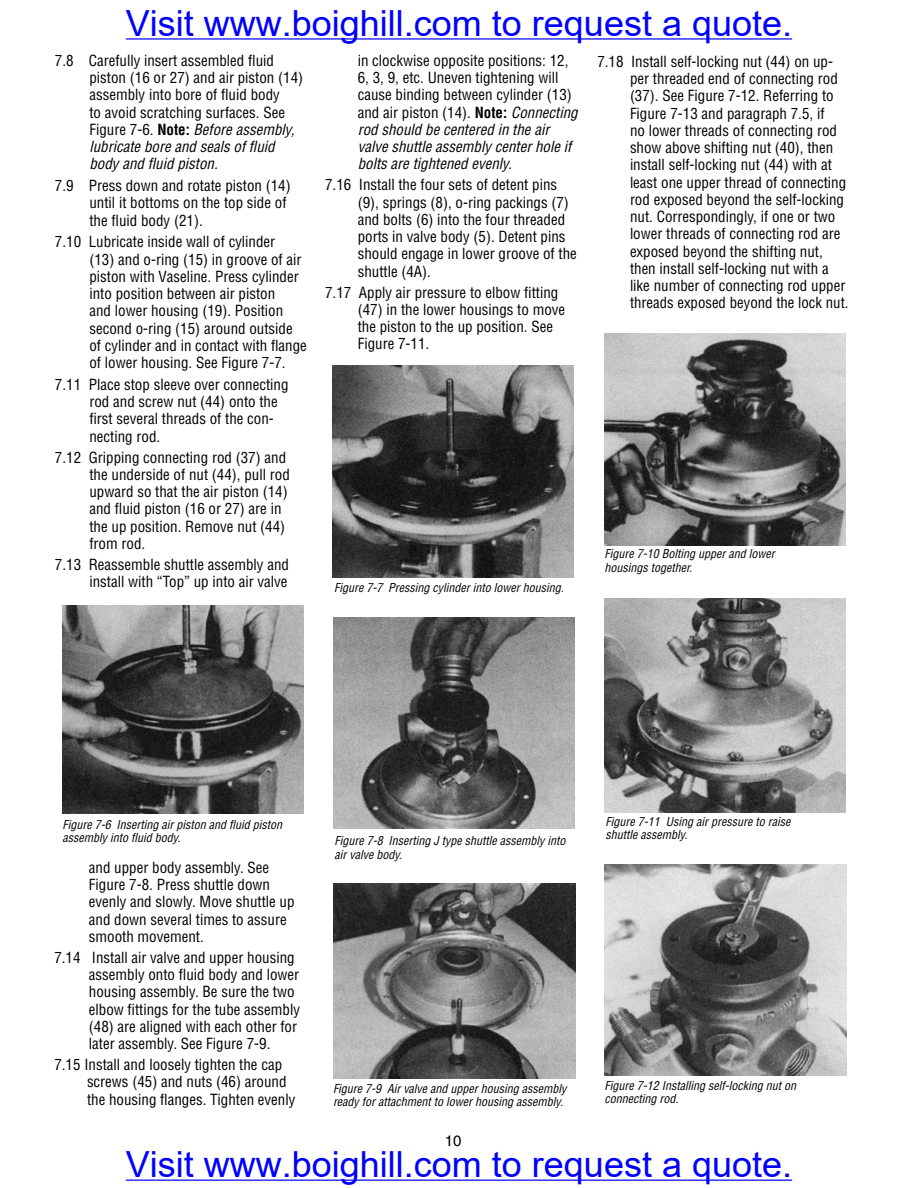
<style>
.page{position:relative;width:918px;height:1188px;background:#fff}
.page>*{position:absolute;margin:0;border:0;box-sizing:border-box;transform-origin:0 0}
.t1{font:36px "Arial";color:#00f}
.t2{font:condensed 15px/17.2px "Helvetica";color:#000}
.t3{font:15px "Helvetica";color:#000}
.t4{font:italic condensed 12px/13.5px "Helvetica";color:#000}
.s1{font-weight:700}
.s2{font-style:italic}
</style>
<div class="page">
<img style="left:63px;top:606px;width:241px;height:208px">
<img style="left:605px;top:865px;width:241px;height:211px">
<img style="left:604px;top:599px;width:241px;height:213px">
<img style="left:605px;top:333px;width:241px;height:212px">
<img style="left:334px;top:884px;width:241px;height:195px">
<img style="left:333px;top:618px;width:241px;height:211px">
<img style="left:333px;top:365px;width:241px;height:213px">
<hr style="left:126px;top:38px;width:666px;height:2px;background:#00f">
<hr style="left:126px;top:1180px;width:666px;height:1px;background:#00f">
<h1 class="t1" style="left:126px;top:-2px;width:668px">Visit www.boighill.com to request a quote.</h1>
<p class="t2" style="left:89px;top:52px;width:215px;text-indent:-34px">7.8 Carefully insert assembled fluid piston (16 or 27) and air piston (14) assembly into bore of fluid body<br>to avoid scratching surfaces. See<br>Figure 7-6. <span class="s1">Note:</span> <span class="s2">Before assembly, lubricate bore and seals of fluid body and fluid piston.</span></p>
<p class="t2" style="left:89px;top:177px;width:203px;text-indent:-34px">7.9 Press down and rotate piston (14) until it bottoms on the top side of the fluid body (21).</p>
<p class="t2" style="left:89px;top:233px;width:219px;text-indent:-34px">7.10 Lubricate inside wall of cylinder<br>(13) and o-ring (15) in groove of air piston with Vaseline. Press cylinder into position between air piston<br>and lower housing (19). Position second o-ring (15) around outside of cylinder and in contact with flange of lower housing. See Figure 7-7.</p>
<p class="t2" style="left:89px;top:376px;width:201px;text-indent:-34px">7.11 Place stop sleeve over connecting rod and screw nut (44) onto the first several threads of the con&shy;necting rod.</p>
<p class="t2" style="left:89px;top:449px;width:202px;text-indent:-34px">7.12 Gripping connecting rod (37) and the underside of nut (44), pull rod upward so that the air piston (14) and fluid piston (16 or 27) are in the up position. Remove nut (44) from rod.</p>
<p class="t2" style="left:55px;top:556px;width:236px;text-align:right">7.13 Reassemble shuttle assembly and install with “Top” up into air valve</p>
<p class="t2" style="left:358px;top:52px;width:221px">in clockwise opposite positions: 12, 6, 3, 9, etc. Uneven tightening will cause binding between cylinder (13) and air piston (14). <span class="s1">Note:</span> <span class="s2">Connecting rod should be centered in the air valve shuttle assembly center hole if bolts are tightened evenly.</span></p>
<p class="t2" style="left:358px;top:176px;width:221px;text-indent:-33px">7.16 Install the four sets of detent pins (9), springs (8), o-ring packings (7) and bolts (6) into the four threaded ports in valve body (5). Detent pins should engage in lower groove of the shuttle (4A).</p>
<p class="t2" style="left:358px;top:284px;width:209px;text-indent:-33px">7.17 Apply air pressure to elbow fitting (47) in the lower housings to move the piston to the up position. See<br>Figure 7-11.</p>
<p class="t4" style="left:334px;top:580px;width:231px">Figure 7-7 Pressing cylinder into lower housing.</p>
<p class="t2" style="left:630px;top:53px;width:220px;text-indent:-33px">7.18 Install self-locking nut (44) on up&shy;per threaded end of connecting rod (37). See Figure 7-12. Referring to Figure 7-13 and paragraph 7.5, if<br>no lower threads of connecting rod show above shifting nut (40), then install self-locking nut (44) with at least one upper thread of connecting rod exposed beyond the self-locking nut. Correspondingly, if one or two lower threads of connecting rod are exposed beyond the shifting nut, then install self-locking nut with a like number of connecting rod upper threads exposed beyond the lock nut.</p>
<p class="t4" style="left:605px;top:547px;width:172px">Figure 7-10 Bolting upper and lower housings together.</p>
<p class="t4" style="left:62px;top:817px;width:221px">Figure 7-6 Inserting air piston and fluid piston assembly into fluid body.</p>
<p class="t2" style="left:89px;top:859px;width:207px">and upper body assembly. See<br>Figure 7-8. Press shuttle down evenly and slowly. Move shuttle up and down several times to assure smooth movement.</p>
<p class="t2" style="left:89px;top:949px;width:213px;text-indent:-34px">7.14 Install air valve and upper housing assembly onto fluid body and lower housing assembly. Be sure the two elbow fittings for the tube assembly (48) are aligned with each other for later assembly. See Figure 7-9.</p>
<p class="t2" style="left:87px;top:1056px;width:210px;text-indent:-33px">7.15 Install and loosely tighten the cap screws (45) and nuts (46) around the housing flanges. Tighten evenly</p>
<p class="t4" style="left:335px;top:834px;width:232px">Figure 7-8 Inserting J type shuttle assembly into air valve body.</p>
<p class="t4" style="left:333px;top:1081px;width:235px">Figure 7-9 Air valve and upper housing assembly ready for attachment to lower housing assembly.</p>
<p class="t3" style="left:445px;top:1132px;width:18px">10</p>
<p class="t4" style="left:605px;top:814px;width:186px">Figure 7-11 Using air pressure to raise shuttle assembly.</p>
<p class="t4" style="left:604px;top:1078px;width:193px">Figure 7-12 Installing self-locking nut on connecting rod.</p>
<h1 class="t1" style="left:126px;top:1139px;width:668px">Visit www.boighill.com to request a quote.</h1>
</div>
